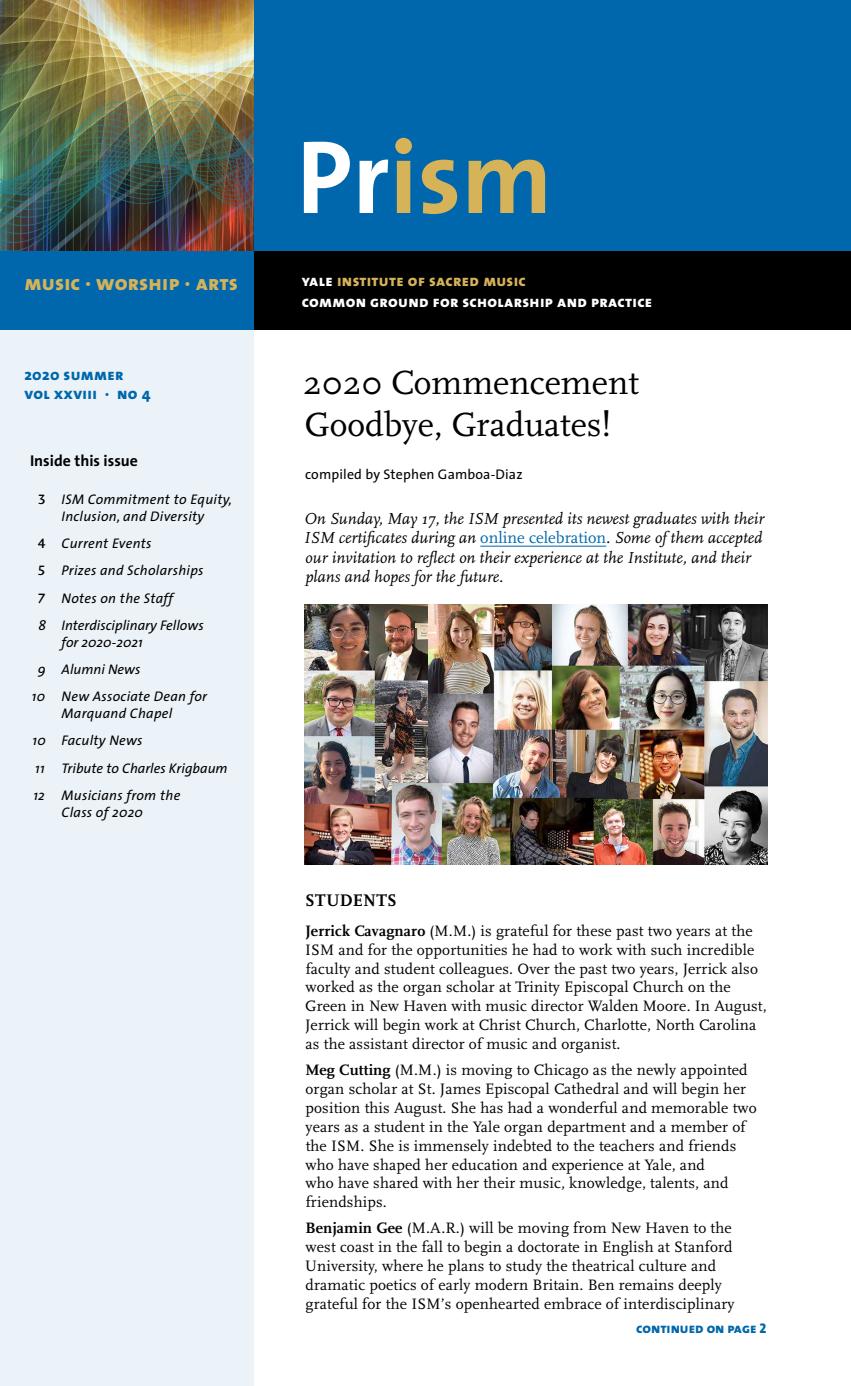
<style>
.page{position:relative;width:851px;height:1386px;background:#fff}
.page>*{position:absolute;margin:0;border:0;box-sizing:border-box;transform-origin:0 0}
.t1{font:700 105px "The Sans";color:#d6b259}
.headline_20_pt{font:35px/42px "Scala";color:#000}
.t2{font:21px "The Sans Extra Bold Caps";letter-spacing:.01em;color:#d6b259}
.body_copy_first_para{font:700 17.5px "Scala";letter-spacing:.01em;color:#000}
.Normal__Web{font:italic 16.62px/19.2px "Scala";color:#000}
.body_copy_first_para-2{font:15.75px/18.9px "Scala";letter-spacing:.01em;color:#000}
.t3{font:15.75px "The Sans Extra Bold Caps";letter-spacing:.02em;color:#fff}
.t4{font:15.75px "The Sans Extra Bold Caps";letter-spacing:.02em;color:#d6b259}
.t5{font:15.75px/18.9px "The Sans Extra Bold Caps";letter-spacing:.02em;color:#0067ac}
.t6{font:700 15.75px "The Sans";color:#000}
.t7{font:italic 14px/16.8px "The Sans";letter-spacing:.02em;color:#000;text-align:center}
.t8{font:italic 14px/16.8px "The Sans";color:#000}
.Byline{font:14px "The Sans";letter-spacing:.01em;color:#000}
.subhead_small_caps{font:14px "The Sans Extra Bold Caps";color:#0067ac}
.s1{font-family:"The Sans";font-weight:800}
.s2{font-family:"Charlotte Sans Medium Plain";font-style:normal}
.s3{color:#fff}
.s4{font-style:normal;color:#0067ac}
.s5{font-weight:700}
</style>
<div class="page">
<div style="left:0;top:0;width:253px;height:1386px;background:#ebf3f8"></div>
<div style="left:0;top:0;width:850px;height:252px;background:#0067ac"></div>
<img style="left:0;top:0;width:253px;height:251px">
<div style="left:253px;top:252px;width:597px;height:78px;background:#000"></div>
<div style="left:0;top:252px;width:253px;height:78px;background:#0067ac"></div>
<hr style="left:480px;top:546px;width:126px;height:1px;background:#0067ac">
<img style="left:305px;top:605px;width:462px;height:260px">
<p class="t2" style="left:24px;top:265px;width:215px">music · worship · arts</p>
<p class="t5" style="left:24px;top:365px;width:128px"><span class="s1">2020</span> summer vol xxviii · no <span class="s1">4</span></p>
<p class="t6" style="left:30px;top:448px;width:109px">Inside this issue</p>
<p class="t7" style="left:38px;top:490px;width:196px"><span class="s2">3</span> ISM Commitment to Equity,<br>Inclusion, and Diversity</p>
<p class="t7" style="left:38px;top:535px;width:115px"><span class="s2">4</span> Current Events</p>
<p class="t7" style="left:38px;top:562px;width:167px"><span class="s2">5</span> Prizes and Scholarships</p>
<p class="t7" style="left:38px;top:589px;width:137px"><span class="s2">7</span> Notes on the Staff</p>
<p class="t8" style="left:62px;top:616px;width:144px;text-indent:-23px">8 Interdisciplinary Fellows for 2020-2021</p>
<p class="t8" style="left:38px;top:661px;width:104px">9 Alumni News</p>
<p class="t7" style="left:32px;top:688px;width:177px">10 New Associate Dean for<br>Marquand Chapel</p>
<p class="t7" style="left:33px;top:732px;width:111px">10 Faculty News</p>
<p class="t8" style="left:35px;top:759px;width:194px">11 Tribute to Charles Krigbaum</p>
<p class="t7" style="left:62px;top:787px;width:120px;text-align:left;text-indent:-28px">12 Musicians from the<br>Class of 2020</p>
<p class="t1" style="left:296px;top:90px;width:257px"><span class="s3">Pr</span>ism</p>
<p class="t4" style="left:301px;top:267px;width:226px"><span class="s3">yale</span> institute of sacred music</p>
<p class="t3" style="left:301px;top:288px;width:352px">common ground for scholarship and practice</p>
<p class="headline_20_pt" style="left:303px;top:362px;width:337px">2020 Commencement<br>Goodbye, Graduates!</p>
<p class="Byline" style="left:305px;top:462px;width:219px">compiled by Stephen Gamboa-Diaz</p>
<p class="Normal__Web" style="left:304px;top:510px;width:462px">On Sunday, May 17, the ISM presented its newest graduates with their ISM certificates during an <span class="s4">online celebration</span>. Some of them accepted our invitation to reflect on their experience at the Institute, and their plans and hopes for the future.</p>
<p class="body_copy_first_para" style="left:305px;top:890px;width:93px">STUDENTS</p>
<p class="body_copy_first_para-2" style="left:305px;top:921px;width:463px"><span class="s5">Jerrick Cavagnaro</span> (M.M.) is grateful for these past two years at the ISM and for the opportunities he had to work with such incredible faculty and student colleagues. Over the past two years, Jerrick also worked as the organ scholar at Trinity Episcopal Church on the Green in New Haven with music director Walden Moore. In August, Jerrick will begin work at Christ Church, Charlotte, North Carolina as the assistant director of music and organist.</p>
<p class="body_copy_first_para-2" style="left:305px;top:1061px;width:453px"><span class="s5">Meg Cutting</span> (M.M.) is moving to Chicago as the newly appointed organ scholar at St. James Episcopal Cathedral and will begin her position this August. She has had a wonderful and memorable two years as a student in the Yale organ department and a member of the ISM. She is immensely indebted to the teachers and friends who have shaped her education and experience at Yale, and<br>who have shared with her their music, knowledge, talents, and friendships.</p>
<p class="body_copy_first_para-2" style="left:305px;top:1219px;width:431px"><span class="s5">Benjamin Gee</span> (M.A.R.) will be moving from New Haven to the west coast in the fall to begin a doctorate in English at Stanford University, where he plans to study the theatrical culture and dramatic poetics of early modern Britain. Ben remains deeply grateful for the ISM’s openhearted embrace of interdisciplinary</p>
<p class="subhead_small_caps" style="left:636px;top:1316px;width:132px">continued on page 2</p>
</div>
